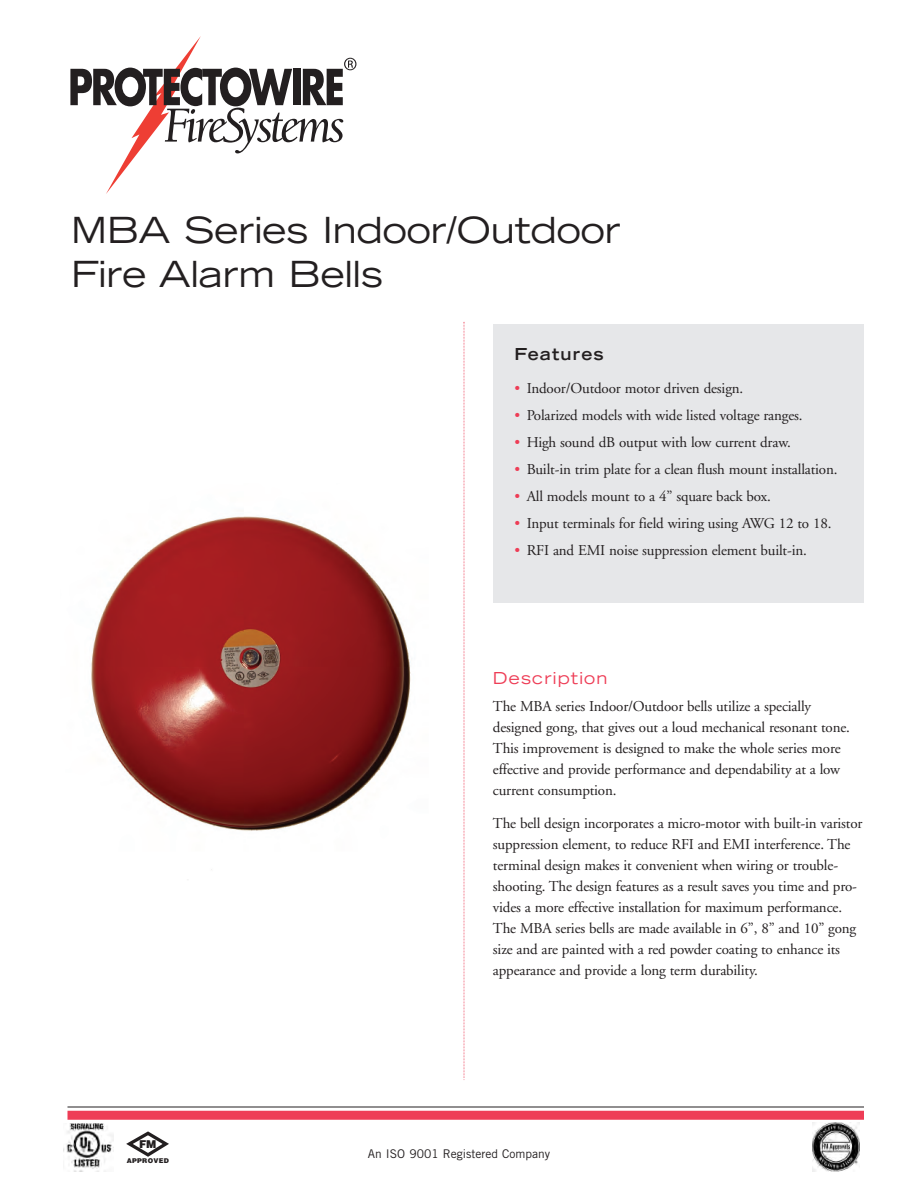
<style>
.page{position:relative;width:918px;height:1188px;background:#fff}
.page>*{position:absolute;margin:0;border:0;box-sizing:border-box;transform-origin:0 0}
.t1{font:expanded 36px/43.2px "Trade Gothic LH";color:#231f20}
.t2{font:expanded 16.5px "Trade Gothic LH";letter-spacing:.07em;color:#ee3d56}
.t3{font:700 expanded 16.5px "Trade Gothic LH";letter-spacing:.07em;color:#231f20}
.t4{font:15px/21px "Adobe Garamond";letter-spacing:-.01em;color:#231f20}
.t5{font:12px "Trade Gothic";color:#231f20}
.t6{font:900 10.8px "Helvetica";color:#231f20}
.t7{font:900 6.6px "Helvetica";letter-spacing:.045em;color:#231f20}
.s1{color:#ee3d56}
</style>
<div class="page">
<div style="left:494px;top:324px;width:370px;height:279px;background:#e6e7e9"></div>
<img style="left:812px;top:1123px;width:48px;height:49px">
<svg style="left:464px;top:322px;width:1px;height:758px"></svg>
<hr style="left:68px;top:1107px;width:796px;height:1px;background:#231f20">
<div style="left:68px;top:1111px;width:796px;height:9px;background:#ee3d56"></div>
<img style="left:91px;top:516px;width:320px;height:354px">
<img style="left:64px;top:1124px;width:50px;height:47px">
<svg style="left:126px;top:1131px;width:43px;height:26px"></svg>
<svg style="left:70px;top:36px;width:286px;height:158px"></svg>
<h1 class="t1" style="left:71px;top:212px;width:551px">MBA Series Indoor/Outdoor<br>Fire Alarm Bells</h1>
<p class="t3" style="left:514px;top:348px;width:91px">Features</p>
<p class="t4" style="left:514px;top:379px;width:231px"><span class="s1">•</span> Indoor/Outdoor motor driven design.</p>
<p class="t4" style="left:514px;top:406px;width:290px"><span class="s1">•</span> Polarized models with wide listed voltage ranges.</p>
<p class="t4" style="left:514px;top:433px;width:278px"><span class="s1">•</span> High sound dB output with low current draw.</p>
<p class="t4" style="left:514px;top:460px;width:325px"><span class="s1">•</span> Built-in trim plate for a clean flush mount installation.</p>
<p class="t4" style="left:514px;top:487px;width:258px"><span class="s1">•</span> All models mount to a 4” square back box.</p>
<p class="t4" style="left:514px;top:514px;width:319px"><span class="s1">•</span> Input terminals for field wiring using AWG 12 to 18.</p>
<p class="t4" style="left:514px;top:541px;width:294px"><span class="s1">•</span> RFI and EMI noise suppression element built-in.</p>
<p class="t6" style="left:139px;top:1138px;width:19px">FM</p>
<p class="t7" style="left:127px;top:1156px;width:44px">APPROVED</p>
<p class="t2" style="left:493px;top:672px;width:116px">Description</p>
<p class="t4" style="left:493px;top:697px;width:359px">The MBA series Indoor/Outdoor bells utilize a specially designed gong, that gives out a loud mechanical resonant tone.<br>This improvement is designed to make the whole series more effective and provide performance and dependability at a low current consumption.</p>
<p class="t4" style="left:493px;top:814px;width:371px">The bell design incorporates a micro-motor with built-in varistor suppression element, to reduce RFI and EMI interference. The terminal design makes it convenient when wiring or trouble&shy;shooting. The design features as a result saves you time and pro&shy;vides a more effective installation for maximum performance.<br>The MBA series bells are made available in 6”, 8” and 10” gong size and are painted with a red powder coating to enhance its appearance and provide a long term durability.</p>
<p class="t5" style="left:368px;top:1149px;width:184px">An ISO 9001 Registered Company</p>
</div>
